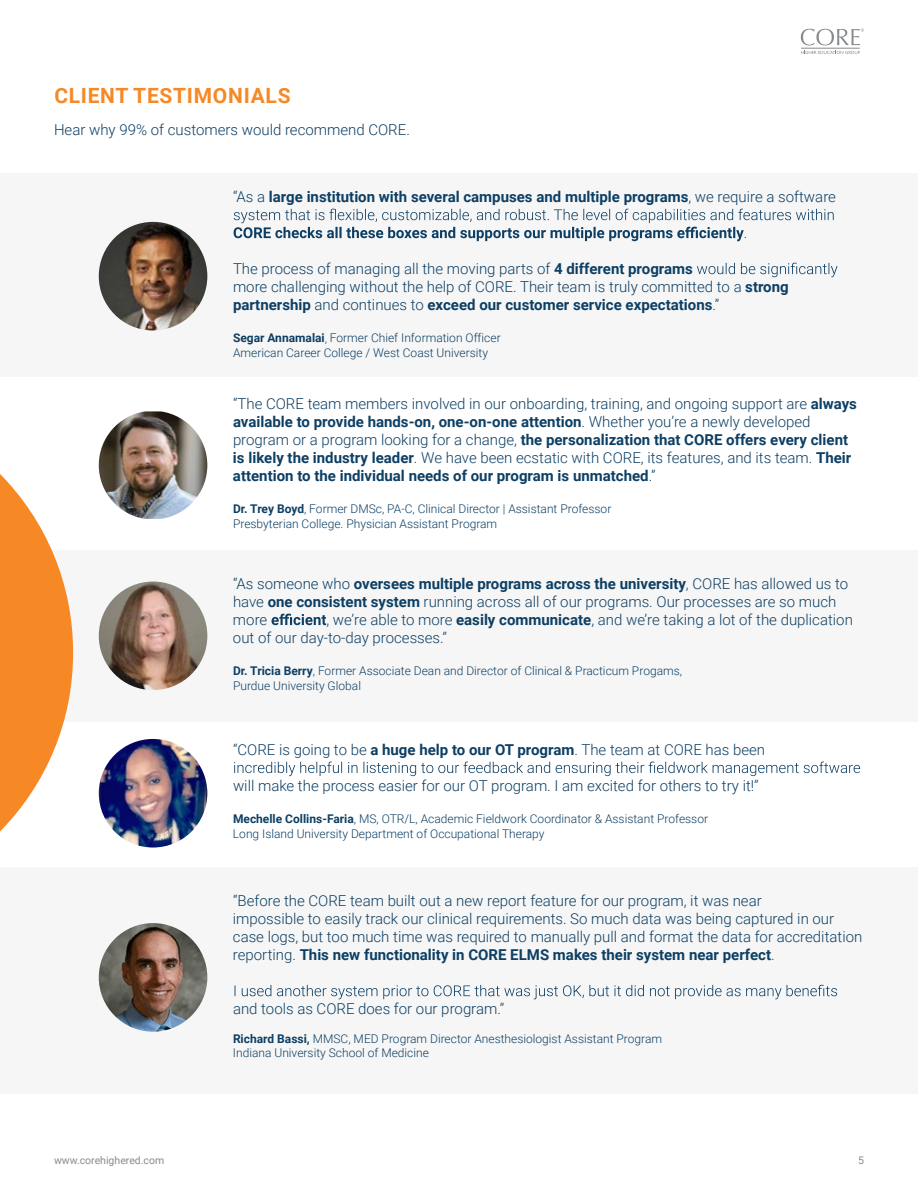
<style>
.page{position:relative;width:918px;height:1188px;background:#fff}
.page>*{position:absolute;margin:0;border:0;box-sizing:border-box;transform-origin:0 0}
.t1{font:700 21px "Roboto";letter-spacing:.035em;color:#f68926}
.t2{font:300 15px/18px "Roboto";color:#0d3f64}
.t3{font:700 15px "Roboto";color:#0d3f64}
.t4{font:300 12px/14.4px "Roboto";color:#0d3f64}
.t5{font:10.5px "Roboto";color:#888b8d}
.s1{font-weight:300}
.s2{font-weight:700}
</style>
<div class="page">
<hr style="left:801px;top:48px;width:59px;height:1px;background:#888b8d">
<svg style="left:801px;top:29px;width:63px;height:16px"></svg>
<svg style="left:801px;top:51px;width:59px;height:3px"></svg>
<div style="left:0;top:867px;width:918px;height:227px;background:#f6f6f6"></div>
<div style="left:0;top:174px;width:918px;height:203px;background:#f6f6f6"></div>
<div style="left:0;top:550px;width:918px;height:172px;background:#f6f6f6"></div>
<svg style="left:0;top:474px;width:73px;height:358px"></svg>
<img style="left:99px;top:222px;width:108px;height:108px;border-radius:54px">
<svg style="left:234px;top:209px;width:600px;height:32px"></svg>
<svg style="left:697px;top:263px;width:141px;height:14px"></svg>
<img style="left:99px;top:411px;width:108px;height:108px">
<img style="left:99px;top:582px;width:108px;height:108px;border-radius:54px">
<svg style="left:272px;top:614px;width:54px;height:11px"></svg>
<img style="left:99px;top:739px;width:108px;height:109px;border-radius:54px">
<svg style="left:234px;top:762px;width:626px;height:14px"></svg>
<img style="left:99px;top:923px;width:108px;height:109px;border-radius:54px">
<svg style="left:235px;top:985px;width:602px;height:14px"></svg>
<h1 class="t1" style="left:54px;top:81px;width:238px">CLIENT TESTIMONIALS</h1>
<p class="t2" style="left:54px;top:120px;width:357px">Hear why 99% of customers would recommend CORE.</p>
<p class="t3" style="left:233px;top:186px;width:605px"><span class="s1">“As a</span> large institution with several campuses and multiple programs<span class="s1">, we require a software</span></p>
<p class="t2" style="left:744px;top:223px;width:5px">.</p>
<p class="t2" style="left:233px;top:259px;width:557px">The process of managing all the moving parts of <span class="s2">4 different programs<br></span>more challenging without the help of CORE. Their team is truly committed to a <span class="s2">strong partnership</span> and continues to <span class="s2">exceed our customer service expectations</span>.”</p>
<p class="t4" style="left:233px;top:331px;width:269px"><span class="s2">Segar Annamalai</span> Former Chief Information Officer<br>American Career College / West Coast University</p>
<p class="t2" style="left:233px;top:394px;width:626px">“The CORE team members involved in our onboarding, training, and ongoing support are <span class="s2">always available to provide hands-on, one-on-one attention</span>. Whether you’re a newly developed program or a program looking for a change, <span class="s2">the personalization that CORE offers every client is likely the industry leader</span>. We have been ecstatic with CORE, its features, and its team. <span class="s2">Their attention to the individual needs of our program is unmatched</span>.”</p>
<p class="t4" style="left:233px;top:501px;width:380px"><span class="s2">Dr. Trey Boyd</span>, Former DMSc, PA-C, Clinical Director | Assistant Professor<br>Presbyterian College. Physician Assistant Program</p>
<p class="t2" style="left:233px;top:574px;width:617px">“As someone who <span class="s2">oversees multiple programs across the university</span>, CORE has allowed us to have <span class="s2">one consistent system</span> running across all of our programs. Our processes are so much more</p>
<p class="t2" style="left:233px;top:610px;width:621px;text-indent:93px">, we’re able to more <span class="s2">easily communicate</span>, and we’re taking a lot of the duplication out of our day-to-day processes.”</p>
<p class="t4" style="left:233px;top:664px;width:451px"><span class="s2">Dr. Tricia Berry</span>, Former Associate Dean and Director of Clinical &amp; Practicum Progams,<br>Purdue University Global</p>
<p class="t2" style="left:233px;top:740px;width:534px">“CORE is going to be <span class="s2">a huge help to our OT program</span>. The team at CORE has been</p>
<p class="t2" style="left:233px;top:776px;width:527px">will make the process easier for our OT program. I am excited for others to try it!”</p>
<p class="t4" style="left:233px;top:811px;width:477px"><span class="s2">Mechelle Collins-Faria</span>, MS, OTR/L, Academic Fieldwork Coordinator &amp; Assistant Professor<br>Long Island University Department of Occupational Therapy</p>
<p class="t2" style="left:233px;top:891px;width:631px">“Before the CORE team built out a new report feature for our program, it was near<br>impossible to easily track our clinical requirements. So much data was being captured in our case logs, but too much time was required to manually pull and format the data for accreditation reporting. <span class="s2">This new functionality in CORE ELMS makes their system near perfect</span>.</p>
<p class="t2" style="left:233px;top:999px;width:273px">and tools as CORE does for our program.”</p>
<p class="t4" style="left:233px;top:1031px;width:431px"><span class="s2">Richard Bassi,</span> MMSC, MED Program Director Anesthesiologist Assistant Program<br>Indiana University School of Medicine</p>
<p class="t5" style="left:54px;top:1153px;width:112px">www.corehighered.com</p>
<p class="t5" style="left:858px;top:1153px;width:7px">5</p>
</div>
